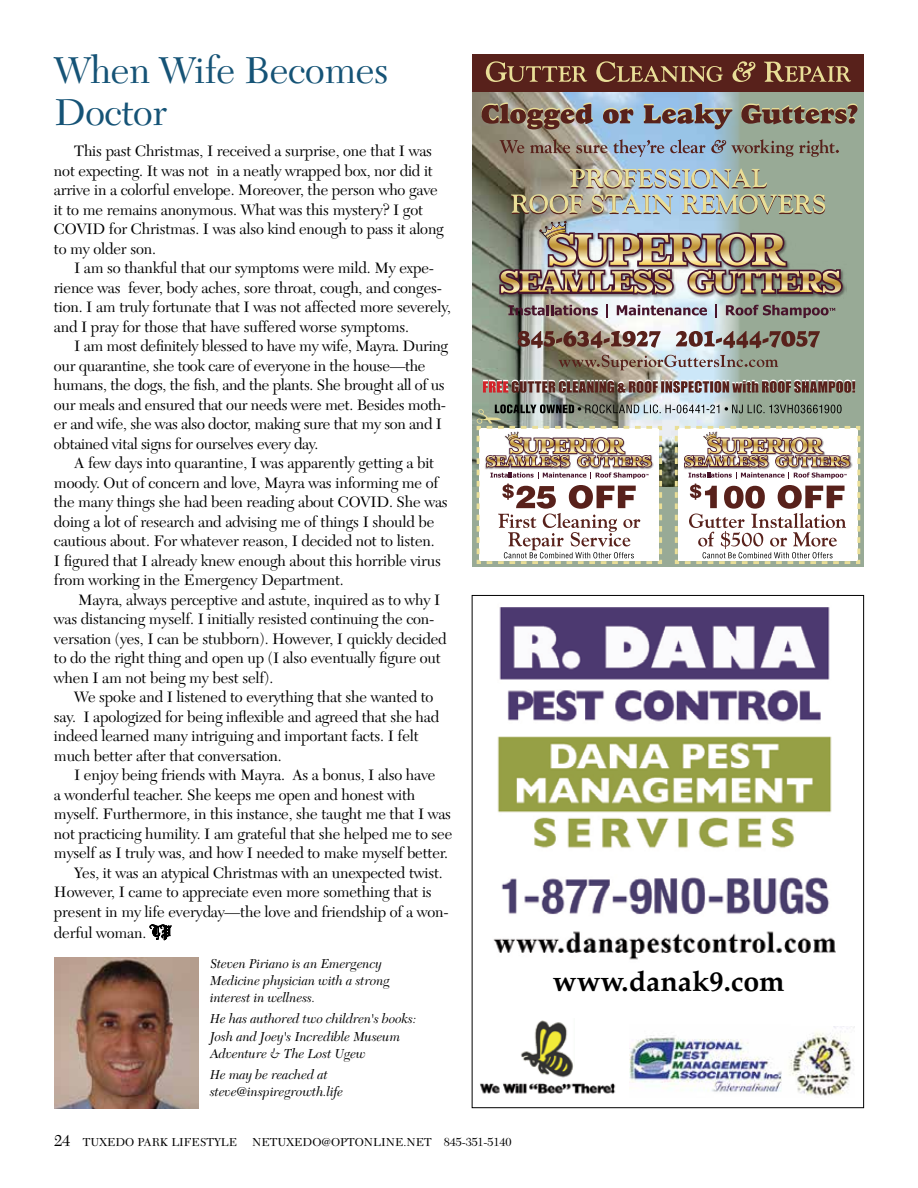
<style>
.page{position:relative;width:918px;height:1188px;background:#fff}
.page>*{position:absolute;margin:0;border:0;box-sizing:border-box;transform-origin:0 0}
.t1{font:39px/42px "New Caledonia LT Std";letter-spacing:-.01em;color:#155376}
.t2{font:700 28.5px "Palatino";color:#000}
.t3{font:15.75px/19.5px "New Caledonia LT Std";letter-spacing:-.01em;color:#000}
.t4{font:italic 13.5px/17.2px "New Caledonia LT Std";letter-spacing:-.01em;color:#000}
.t5{font:12px "New Caledonia LT Std";color:#000}
.s1{font-family:"Blackletter 686 BT"}
.s2{font-size:16.5px}
.s3{font-size:12.15px}
</style>
<div class="page">
<img style="left:54px;top:958px;width:144px;height:150px">
<img style="left:493px;top:607px;width:343px;height:353px">
<img style="left:480px;top:1020px;width:136px;height:74px">
<img style="left:629px;top:1035px;width:153px;height:57px">
<img style="left:789px;top:1026px;width:65px;height:70px">
<div style="left:472px;top:54px;width:392px;height:513px;background:#98aa96"></div>
<img style="left:472px;top:92px;width:267px;height:394px">
<img style="left:497px;top:219px;width:349px;height:79px">
<img style="left:499px;top:221px;width:344px;height:74px">
<svg style="left:508px;top:305px;width:90px;height:10px"></svg>
<svg style="left:606px;top:305px;width:2px;height:13px"></svg>
<svg style="left:617px;top:305px;width:90px;height:10px"></svg>
<svg style="left:715px;top:305px;width:2px;height:13px"></svg>
<svg style="left:726px;top:305px;width:109px;height:13px"></svg>
<div style="left:472px;top:54px;width:392px;height:38px;background:#58211b"></div>
<svg style="left:486px;top:61px;width:365px;height:21px"></svg>
<img style="left:475px;top:404px;width:386px;height:160px">
<svg style="left:499px;top:139px;width:340px;height:18px"></svg>
<svg style="left:559px;top:355px;width:219px;height:15px;background:#9b958b"></svg>
<svg style="left:518px;top:331px;width:302px;height:17px;background:#8e7971"></svg>
<svg style="left:483px;top:380px;width:372px;height:13px;background:#896862"></svg>
<img style="left:511px;top:168px;width:314px;height:47px">
<svg style="left:482px;top:102px;width:375px;height:27px"></svg>
<h1 class="t1" style="left:54px;top:50px;width:336px">When Wife Becomes<br>Doctor</h1>
<p class="t3" style="left:54px;top:142px;width:391px;text-indent:20px">This past Christmas, I received a surprise, one that I was not expecting. It was not in a neatly wrapped box, nor did it arrive in a colorful envelope. Moreover, the person who gave it to me remains anonymous. What was this mystery? I got COVID for Christmas. I was also kind enough to pass it along to my older son.</p>
<p class="t3" style="left:54px;top:259px;width:399px;text-indent:20px">I am so thankful that our symptoms were mild. My expe&shy;rience was fever, body aches, sore throat, cough, and conges&shy;tion. I am truly fortunate that I was not affected more severely, and I pray for those that have suffered worse symptoms.</p>
<p class="t3" style="left:54px;top:337px;width:396px;text-indent:20px">I am most definitely blessed to have my wife, Mayra. During our quarantine, she took care of everyone in the house—the humans, the dogs, the fish, and the plants. She brought all of us our meals and ensured that our needs were met. Besides moth&shy;er and wife, she was also doctor, making sure that my son and I obtained vital signs for ourselves every day.</p>
<p class="t3" style="left:54px;top:454px;width:395px;text-indent:20px">A few days into quarantine, I was apparently getting a bit moody. Out of concern and love, Mayra was informing me of the many things she had been reading about COVID. She was doing a lot of research and advising me of things I should be cautious about. For whatever reason, I decided not to listen.<br>I figured that I already knew enough about this horrible virus from working in the Emergency Department.</p>
<p class="t3" style="left:54px;top:590px;width:394px;text-indent:24px">Mayra, always perceptive and astute, inquired as to why I was distancing myself. I initially resisted continuing the con&shy;versation (yes, I can be stubborn). However, I quickly decided to do the right thing and open up (I also eventually figure out when I am not being my best self).</p>
<p class="t3" style="left:54px;top:688px;width:387px;text-indent:20px">We spoke and I listened to everything that she wanted to say. I apologized for being inflexible and agreed that she had indeed learned many intriguing and important facts. I felt much better after that conversation.</p>
<p class="t3" style="left:74px;top:766px;width:363px">I enjoy being friends with Mayra. As a bonus, I also have</p>
<p class="t3" style="left:54px;top:785px;width:363px">a wonderful teacher. She keeps me open and honest with</p>
<p class="t3" style="left:54px;top:805px;width:399px">myself. Furthermore, in this instance, she taught me that I was</p>
<p class="t3" style="left:54px;top:824px;width:400px">not practicing humility. I am grateful that she helped me to see</p>
<p class="t3" style="left:54px;top:844px;width:396px">myself as I truly was, and how I needed to make myself better.</p>
<p class="t3" style="left:74px;top:863px;width:370px">Yes, it was an atypical Christmas with an unexpected twist.</p>
<p class="t3" style="left:54px;top:883px;width:379px">However, I came to appreciate even more something that is</p>
<p class="t3" style="left:54px;top:902px;width:396px">present in my life everyday—the love and friendship of a won-</p>
<p class="t3" style="left:54px;top:923px;width:118px">derful woman. <span class="s1">TP</span></p>
<p class="t4" style="left:210px;top:955px;width:182px">Steven Piriano is an Emergency<br>Medicine physician with a strong interest in wellness.</p>
<p class="t4" style="left:210px;top:1011px;width:208px">He has authored two children's books:<br>Josh and Joey's Incredible Museum<br>Adventure &amp; The Lost Ugew</p>
<p class="t4" style="left:210px;top:1066px;width:135px">He may be reached at steve@inspiregrowth.life</p>
<p class="t5" style="left:54px;top:1135px;width:185px"><span class="s2">24</span> TUXEDO PARK LIFESTYLE</p>
<p class="t5" style="left:252px;top:1135px;width:261px">NETUXEDO@OPTONLINE.NET <span class="s3">845-351-5140</span></p>
<h2 class="t2" style="left:553px;top:957px;width:233px">www.danak9.com</h2>
</div>
